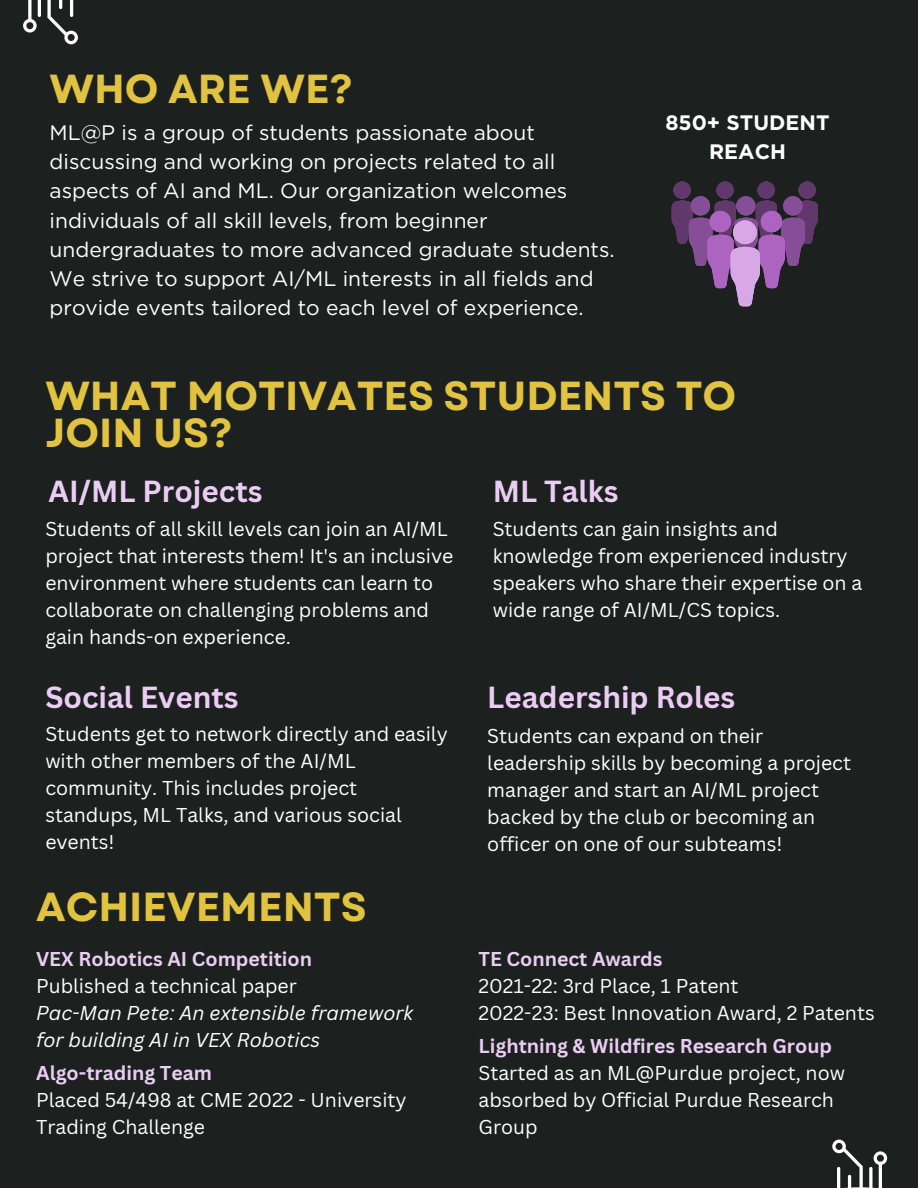
<style>
.page{position:relative;width:918px;height:1188px;background:#1c2120}
.page>*{position:absolute;margin:0;border:0;box-sizing:border-box;transform-origin:0 0}
.t1{font:700 40.5px/37.2px "Garet";color:#e1c340}
.t2{font:700 29.7px "Canva Sans";color:#ebcdf4}
.t3{font:21px/29.2px "Gotham";color:#fff}
.t4{font:700 20.85px/29.2px "Gotham";color:#fff;text-align:center}
.t5{font:19.5px/27px "Canva Sans";color:#fff}
.t6{font:700 19.5px "Canva Sans";color:#ebcdf4}
.t7{font:italic 19.5px/27px "Canva Sans";color:#fff}
</style>
<div class="page">
<svg style="left:23px;top:0;width:18px;height:33px"></svg>
<svg style="left:47px;top:0;width:31px;height:44px"></svg>
<svg style="left:832px;top:1140px;width:56px;height:48px"></svg>
<svg style="left:672px;top:182px;width:146px;height:124px"></svg>
<div style="left:733px;top:220px;width:24px;height:24px;background:#d8a8e6;border-radius:50%"></div>
<p class="t1" style="left:50px;top:71px;width:305px">WHO ARE WE?</p>
<p class="t3" style="left:50px;top:118px;width:567px">ML@P is a group of students passionate about discussing and working on projects related to all aspects of AI and ML. Our organization welcomes individuals of all skill levels, from beginner undergraduates to more advanced graduate students.<br>We strive to support AI/ML interests in all fields and provide events tailored to each level of experience.</p>
<p class="t4" style="left:665px;top:108px;width:166px">850+ STUDENT<br>REACH</p>
<p class="t1" style="left:45px;top:377px;width:692px">WHAT MOTIVATES STUDENTS TO<br>JOIN US?</p>
<p class="t2" style="left:48px;top:471px;width:215px">AI/ML Projects</p>
<p class="t5" style="left:45px;top:515px;width:410px">Students of all skill levels can join an AI/ML project that interests them! It's an inclusive environment where students can learn to collaborate on challenging problems and gain hands-on experience.</p>
<p class="t2" style="left:45px;top:676px;width:195px">Social Events</p>
<p class="t5" style="left:45px;top:720px;width:404px">Students get to network directly and easily with other members of the AI/ML community. This includes project standups, ML Talks, and various social events!</p>
<p class="t1" style="left:36px;top:889px;width:332px">ACHIEVEMENTS</p>
<p class="t6" style="left:36px;top:945px;width:277px">VEX Robotics AI Competition</p>
<p class="t5" style="left:36px;top:971px;width:262px">Published a technical paper</p>
<p class="t7" style="left:36px;top:998px;width:379px">Pac-Man Pete: An extensible framework for building AI in VEX Robotics</p>
<p class="t6" style="left:36px;top:1059px;width:177px">Algo-trading Team</p>
<p class="t5" style="left:36px;top:1085px;width:372px">Placed 54/498 at CME 2022 - University<br>Trading Challenge</p>
<p class="t2" style="left:493px;top:470px;width:127px">ML Talks</p>
<p class="t5" style="left:493px;top:515px;width:371px">Students can gain insights and knowledge from experienced industry speakers who share their expertise on a wide range of AI/ML/CS topics.</p>
<p class="t2" style="left:487px;top:676px;width:249px">Leadership Roles</p>
<p class="t5" style="left:487px;top:721px;width:365px">Students can expand on their leadership skills by becoming a project manager and start an AI/ML project backed by the club or becoming an officer on one of our subteams!</p>
<p class="t6" style="left:479px;top:945px;width:186px">TE Connect Awards</p>
<p class="t5" style="left:479px;top:971px;width:262px">2021-22: 3rd Place, 1 Patent</p>
<p class="t5" style="left:479px;top:998px;width:398px">2022-23: Best Innovation Award, 2 Patents</p>
<p class="t6" style="left:479px;top:1032px;width:355px">Lightning &amp; Wildfires Research Group</p>
<p class="t5" style="left:479px;top:1058px;width:368px">Started as an ML@Purdue project, now absorbed by Official Purdue Research<br>Group</p>
</div>
